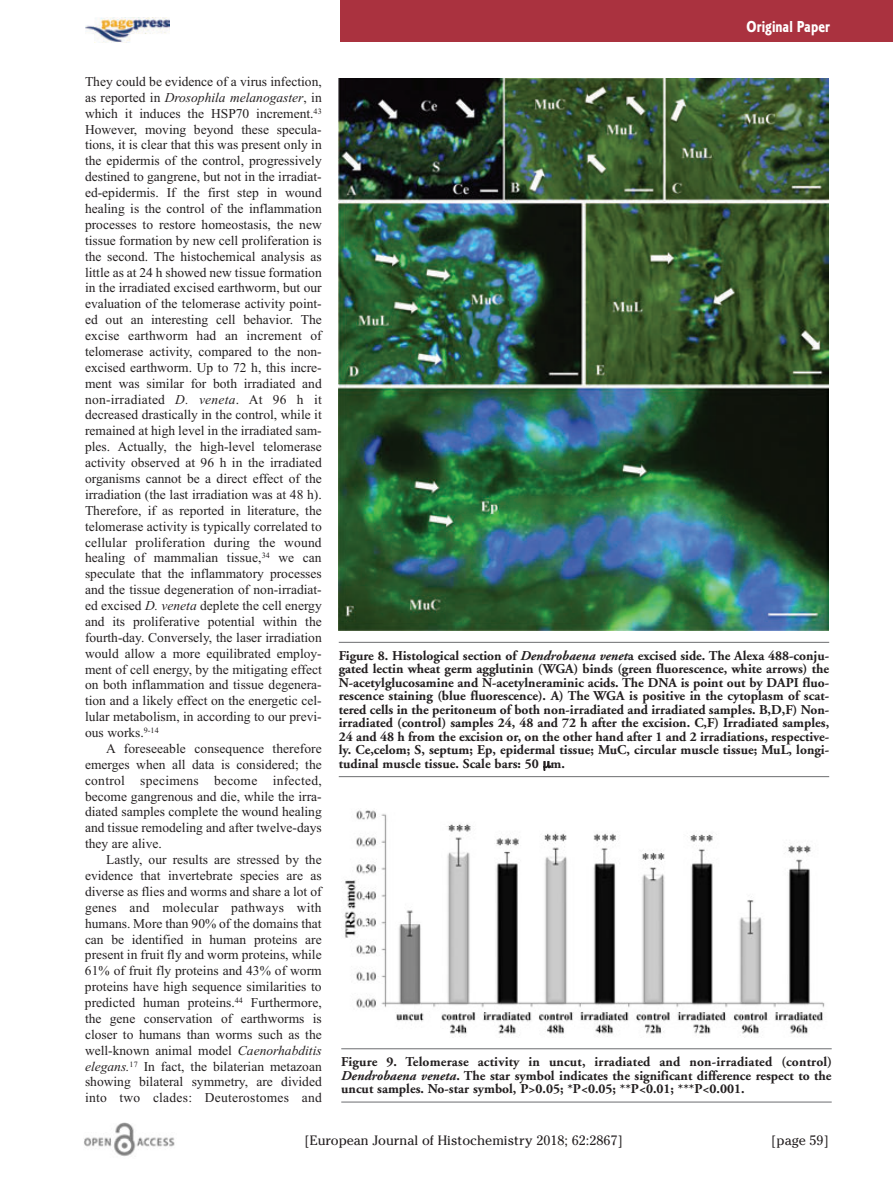
<style>
.page{position:relative;width:893px;height:1191px;background:#fff}
.page>*{position:absolute;margin:0;border:0;box-sizing:border-box;transform-origin:0 0}
.t1{font:16.5px "Corinthian Bold Condensed Plain";color:#fff}
.t2{font:13.5px/15.9px "Times New Roman";color:#231f20;text-align:justify}
.t3{font:700 13.5px/13.5px "Adobe Garamond";color:#231f20;text-align:justify}
.t4{font:13.5px "Cheltenham";color:#231f20}
.s1{font-style:italic}
</style>
<div class="page">
<div style="left:340px;top:0;width:553px;height:42px;background:#aa323f"></div>
<img style="left:85px;top:17px;width:84px;height:26px">
<hr style="left:339px;top:642px;width:490px;height:1px;background:#6c6d70">
<hr style="left:339px;top:776px;width:490px;height:1px;background:#6c6d70">
<img style="left:339px;top:78px;width:490px;height:553px">
<hr style="left:341px;top:1048px;width:491px;height:1px;background:#6c6d70">
<hr style="left:341px;top:1101px;width:491px;height:1px;background:#6c6d70">
<img style="left:344px;top:810px;width:481px;height:227px">
<img style="left:84px;top:1123px;width:91px;height:34px">
<p class="t1" style="left:747px;top:21px;width:85px">Original Paper</p>
<p class="t2" style="left:85px;top:73px;width:238px">They could be evidence of a virus infection, as reported in <span class="s1">Drosophila melanogaster</span>, in which it induces the HSP70 increment.<sup>43<br></sup>However, moving beyond these specula&shy;tions, it is clear that this was present only in the epidermis of the control, progressively destined to gangrene, but not in the irradiat&shy;ed-epidermis. If the first step in wound healing is the control of the inflammation processes to restore homeostasis, the new tissue formation by new cell proliferation is the second. The histochemical analysis as little as at 24 h showed new tissue formation in the irradiated excised earthworm, but our evaluation of the telomerase activity point&shy;ed out an interesting cell behavior. The excise earthworm had an increment of telomerase activity, compared to the non&shy;excised earthworm. Up to 72 h, this incre&shy;ment was similar for both irradiated and non-irradiated <span class="s1">D. veneta</span>. At 96 h it decreased drastically in the control, while it remained at high level in the irradiated sam&shy;ples. Actually, the high-level telomerase activity observed at 96 h in the irradiated organisms cannot be a direct effect of the irradiation (the last irradiation was at 48 h).<br>Therefore, if as reported in literature, the telomerase activity is typically correlated to cellular proliferation during the wound healing of mammalian tissue,<sup>34</sup> we can speculate that the inflammatory processes and the tissue degeneration of non-irradiat&shy;ed excised <span class="s1">D. veneta</span> deplete the cell energy and its proliferative potential within the fourth-day. Conversely, the laser irradiation would allow a more equilibrated employ&shy;ment of cell energy, by the mitigating effect on both inflammation and tissue degenera&shy;tion and a likely effect on the energetic cel&shy;lular metabolism, in according to our previ&shy;ous works.<sup>9-14</sup></p>
<p class="t2" style="left:85px;top:740px;width:238px;text-indent:21px">A foreseeable consequence therefore emerges when all data is considered; the control specimens become infected, become gangrenous and die, while the irra&shy;diated samples complete the wound healing and tissue remodeling and after twelve-days they are alive.</p>
<p class="t2" style="left:85px;top:851px;width:238px;text-indent:21px">Lastly, our results are stressed by the evidence that invertebrate species are as diverse as flies and worms and share a lot of genes and molecular pathways with humans. More than 90% of the domains that can be identified in human proteins are present in fruit fly and worm proteins, while 61% of fruit fly proteins and 43% of worm proteins have high sequence similarities to predicted human proteins.<sup>44</sup> Furthermore, the gene conservation of earthworms is closer to humans than worms such as the well-known animal model <span class="s1">Caenorhabditis elegans.</span><sup>17</sup> In fact, the bilaterian metazoan showing bilateral symmetry, are divided into two clades: Deuterostomes and</p>
<p class="t3" style="left:339px;top:650px;width:492px">Figure 8. Histological section of <span class="s1">Dendrobaena venet</span>a excised side. The Alexa 488-conju&shy;gated lectin wheat germ agglutinin (WGA) binds (green fluorescence, white arrows) the N-acetylglucosamine and N-acetylneraminic acids. The DNA is point out by DAPI fluo&shy;rescence staining (blue fluorescence). A) The WGA is positive in the cytoplasm of scat&shy;tered cells in the peritoneum of both non-irradiated and irradiated samples. B,D,F) Non&shy;irradiated (control) samples 24, 48 and 72 h after the excision. C,F) Irradiated samples, 24 and 48 h from the excision or, on the other hand after 1 and 2 irradiations, respective&shy;ly. Ce,celom; S, septum; Ep, epidermal tissue; MuC, circular muscle tissue; MuL, longi&shy;tudinal muscle tissue. Scale bars: 50 m.</p>
<p class="t3" style="left:341px;top:1056px;width:492px">Figure 9. Telomerase activity in uncut, irradiated and non-irradiated (control)<br><span class="s1">Dendrobaena veneta</span>. The star symbol indicates the significant difference respect to the uncut samples. No-star symbol, P&gt;0.05; *P&lt;0.05; **P&lt;0.01; ***P&lt;0.001.</p>
<p class="t4" style="left:304px;top:1132px;width:320px">[European Journal of Histochemistry 2018; 62:2867]</p>
<p class="t4" style="left:771px;top:1132px;width:59px">[page 59]</p>
</div>
